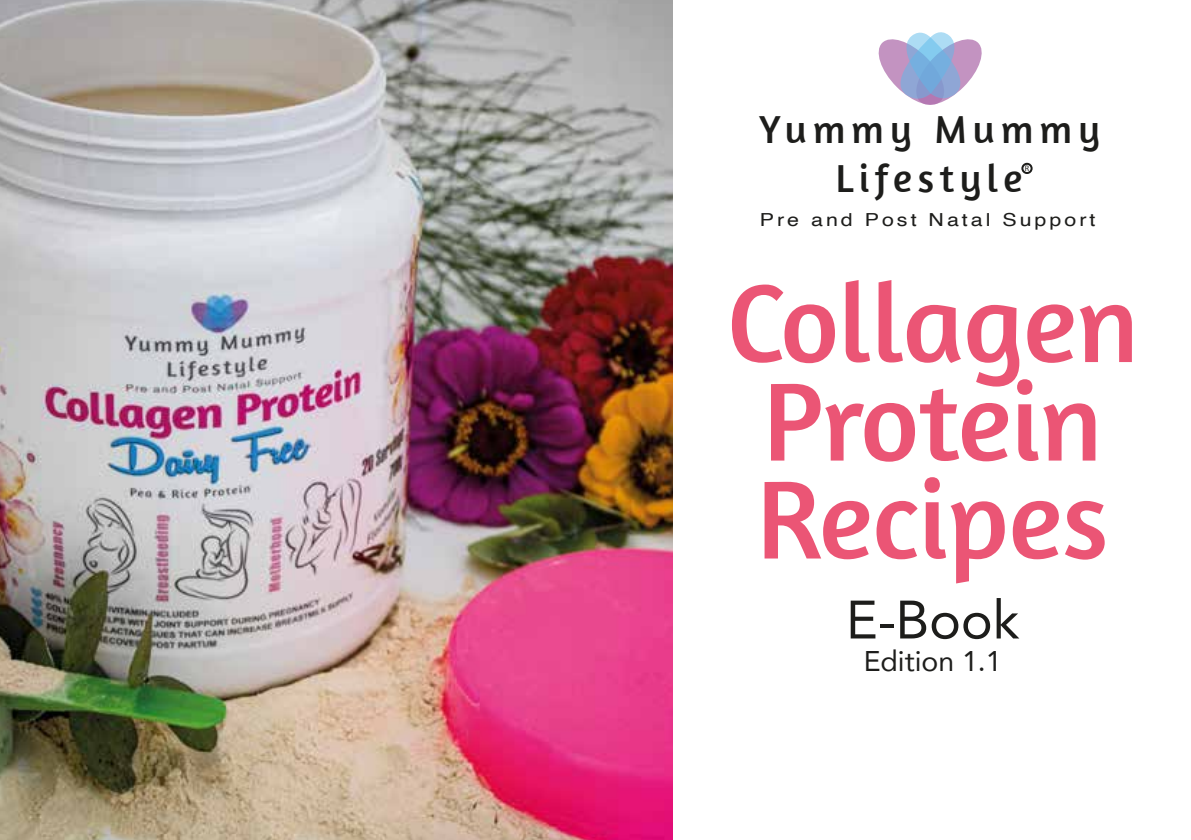
<style>
.page{position:relative;width:1191px;height:840px;background:#fff}
.page>*{position:absolute;margin:0;border:0;box-sizing:border-box;transform-origin:0 0}
.t1{font:112.8px/98.2px "Amaranth";color:#eb5575}
.t2{font:53.4px "Avenir";color:#1d1d1b}
.t3{font:40px/49.2px "Amaranth";letter-spacing:.14em;color:#1d1d1b;text-align:center}
.t4{font:28.4px "Avenir";color:#1d1d1b}
.t5{font:18px "Helvetica";letter-spacing:.14em;color:#1d1d1b;scale:1.19 1}
.t6{font:8px "Myriad Pro";color:#1d1d1b}
</style>
<div class="page">
<img style="left:0;top:0;width:673px;height:839px">
<div style="left:1021px;top:163px;width:11px;height:11px;border:2px solid #1d1d1b;border-radius:50%"></div>
<svg style="left:878px;top:32px;width:103px;height:73px"></svg>
<h3 class="t3" style="left:759px;top:104px;width:342px">Yummy Mummy<br>Lifestyle</h3>
<p class="t6" style="left:1025px;top:163px;width:6px">R</p>
<p class="t5" style="left:760px;top:206px;width:283px">Pre and Post Natal Support</p>
<h1 class="t1" style="left:726px;top:273px;width:413px">Collagen<br>Protein<br>Recipes</h1>
<h2 class="t2" style="left:846px;top:576px;width:175px">E-Book</h2>
<h3 class="t4" style="left:863px;top:638px;width:139px">Edition 1.1</h3>
</div>
